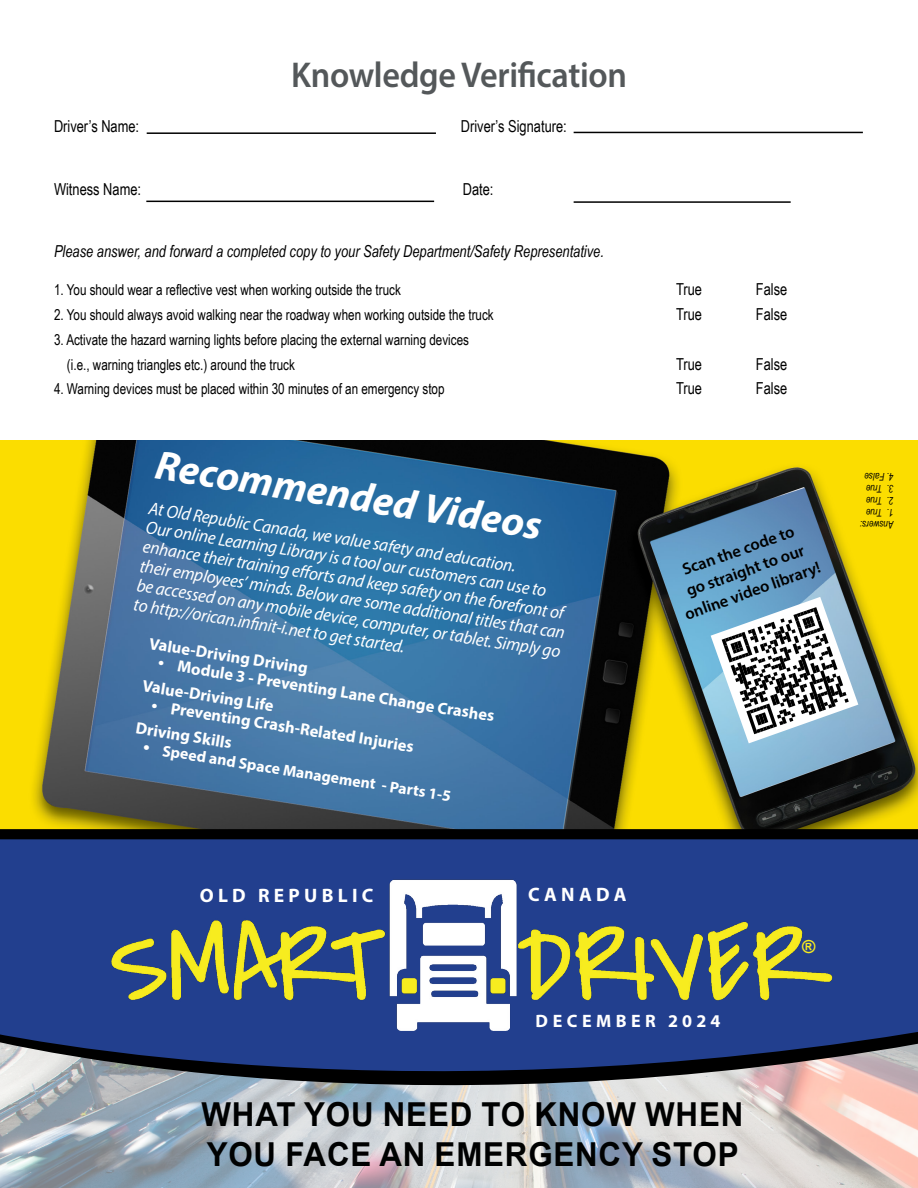
<style>
.page{position:relative;width:918px;height:1188px;background:#fff}
.page>*{position:absolute;margin:0;border:0;box-sizing:border-box;transform-origin:0 0}
.t1{font:italic 700 41.1px "Myriad Pro";color:#fff}
.t2{font:600 36px "Myriad Pro";letter-spacing:-.01em;color:#54585a;scale:.95 1}
.t3{font:700 33px/39.8px "Arial";letter-spacing:.025em;color:#000101;scale:.95 1}
.t4{font:700 19.5px "Myriad Pro";letter-spacing:.22em;color:#fff}
.t5{font:italic 18.15px/19.5px "Myriad Pro";color:#fff;scale:.95 1}
.t6{font:700 18px "Myriad Pro";letter-spacing:.25em;color:#fff}
.t7{font:700 18px "Arial";color:#f7ec1f}
.t8{font:700 16.5px/24.8px "Myriad Pro";color:#fff}
.t9{font:16.5px "Arial Narrow";color:#000;scale:.95 1}
.t10{font:italic 16.5px "Arial Narrow";color:#000;scale:.95 1}
.t11{font:600 16.5px/21.5px "Myriad Pro";color:#000;text-align:center}
.t12{font:700 15.75px "Myriad Pro";color:#fff}
.t13{font:15px/24.8px "Arial Narrow";color:#000;scale:.95 1}
.t14{font:italic 10.5px "Arial Narrow";color:#000;scale:.95 1}
.s1{font-family:"Times New Roman"}
.s2{font-family:"Times New Roman";font-size:18px}
</style>
<div class="page">
<img style="left:0;top:441px;width:918px;height:388px">
<img style="left:0;top:1151px;width:918px;height:37px">
<svg style="left:0;top:829px;width:918px;height:322px;background:#b3b5b9"></svg>
<svg style="left:0;top:839px;width:918px;height:292px;background:#7e89ab"></svg>
<img style="left:104px;top:813px;width:739px;height:267px">
<svg style="left:711px;top:597px;width:147px;height:146px"></svg>
<hr style="left:147px;top:132px;width:289px;height:2px;background:#000">
<hr style="left:574px;top:132px;width:289px;height:1px;background:#000">
<hr style="left:574px;top:201px;width:217px;height:2px;background:#000">
<hr style="left:146px;top:201px;width:288px;height:1px;background:#000">
<h2 class="t2" style="left:291px;top:52px;width:355px">Knowledge Verification</h2>
<p class="t9" style="left:54px;top:115px;width:91px">Driver’s Name:</p>
<p class="t9" style="left:461px;top:115px;width:113px">Driver’s Signature:</p>
<p class="t9" style="left:54px;top:178px;width:93px">Witness Name:</p>
<p class="t9" style="left:463px;top:178px;width:34px">Date:</p>
<p class="t10" style="left:54px;top:240px;width:580px">Please answer, and forward a completed copy to your Safety Department/Safety Representative.</p>
<p class="t13" style="left:54px;top:277px;width:367px">1. You should wear a reflective vest when working outside the truck</p>
<p class="t9" style="left:676px;top:278px;width:29px">True</p>
<p class="t9" style="left:756px;top:278px;width:35px">False</p>
<p class="t13" style="left:54px;top:302px;width:464px">2. You should always avoid walking near the roadway when working outside the truck</p>
<p class="t9" style="left:676px;top:302px;width:29px">True</p>
<p class="t9" style="left:756px;top:302px;width:35px">False</p>
<p class="t13" style="left:67px;top:327px;width:425px;text-indent:-13px">3. Activate the hazard warning lights before placing the external warning devices (i.e., warning triangles etc.) around the truck</p>
<p class="t9" style="left:676px;top:352px;width:29px">True</p>
<p class="t9" style="left:756px;top:352px;width:35px">False</p>
<p class="t13" style="left:54px;top:376px;width:413px">4. Warning devices must be placed within 30 minutes of an emergency stop</p>
<p class="t9" style="left:676px;top:377px;width:29px">True</p>
<p class="t9" style="left:756px;top:377px;width:35px">False</p>
<h1 class="t1" style="left:160px;top:438px;width:392px;rotate:9deg">Recommended Videos</h1>
<p class="t5" style="left:151px;top:498px;width:454px;rotate:9deg">At Old Republic Canada, we value safety and education.<br>Our online Learning Library is a tool our customers can use to enhance their training eff orts and keep safety on the forefront of their employees’ minds. Below are some additional titles that can be accessed on any mobile device, computer, or tablet. Simply go to http://orican.infi nit-i.net to get started.</p>
<p class="t8" style="left:151px;top:630px;width:162px;rotate:9deg">Value-Driving Driving</p>
<p class="t8" style="left:149px;top:648px;width:354px;text-indent:12px;rotate:9deg"><span class="s1">•</span> Module 3 - Preventing Lane Change Crashes<br>Value-Driving Life</p>
<p class="t8" style="left:142px;top:690px;width:279px;text-indent:12px;rotate:9deg"><span class="s1">•</span> Preventing Crash-Related Injuries<br>Driving Skills</p>
<p class="t12" style="left:145px;top:737px;width:313px;rotate:9deg"><span class="s2">•</span> Speed and Space Management - Parts 1-5</p>
<p class="t4" style="left:200px;top:883px;width:175px">OLD REPUBLIC</p>
<p class="t4" style="left:528px;top:882px;width:100px">CANADA</p>
<p class="t11" style="left:667px;top:564px;width:144px;rotate:-20deg">Scan the code to<br>go straight to our online video library!</p>
<p class="t7" style="left:802px;top:934px;width:15px">®</p>
<p class="t6" style="left:536px;top:1009px;width:186px">DECEMBER 2024</p>
<h3 class="t3" style="left:202px;top:1095px;width:572px">WHAT YOU NEED TO KNOW WHEN<br>YOU FACE AN EMERGENCY STOP</h3>
<p class="t14" style="left:894px;top:484px;width:32px;rotate:-180deg">4. False</p>
<p class="t14" style="left:894px;top:496px;width:31px;rotate:-180deg">3. True</p>
<p class="t14" style="left:894px;top:508px;width:31px;rotate:-180deg">2. True</p>
<p class="t14" style="left:894px;top:520px;width:31px;rotate:-180deg">1. True</p>
<p class="t14" style="left:894px;top:532px;width:37px;rotate:-180deg">Answers:</p>
</div>
